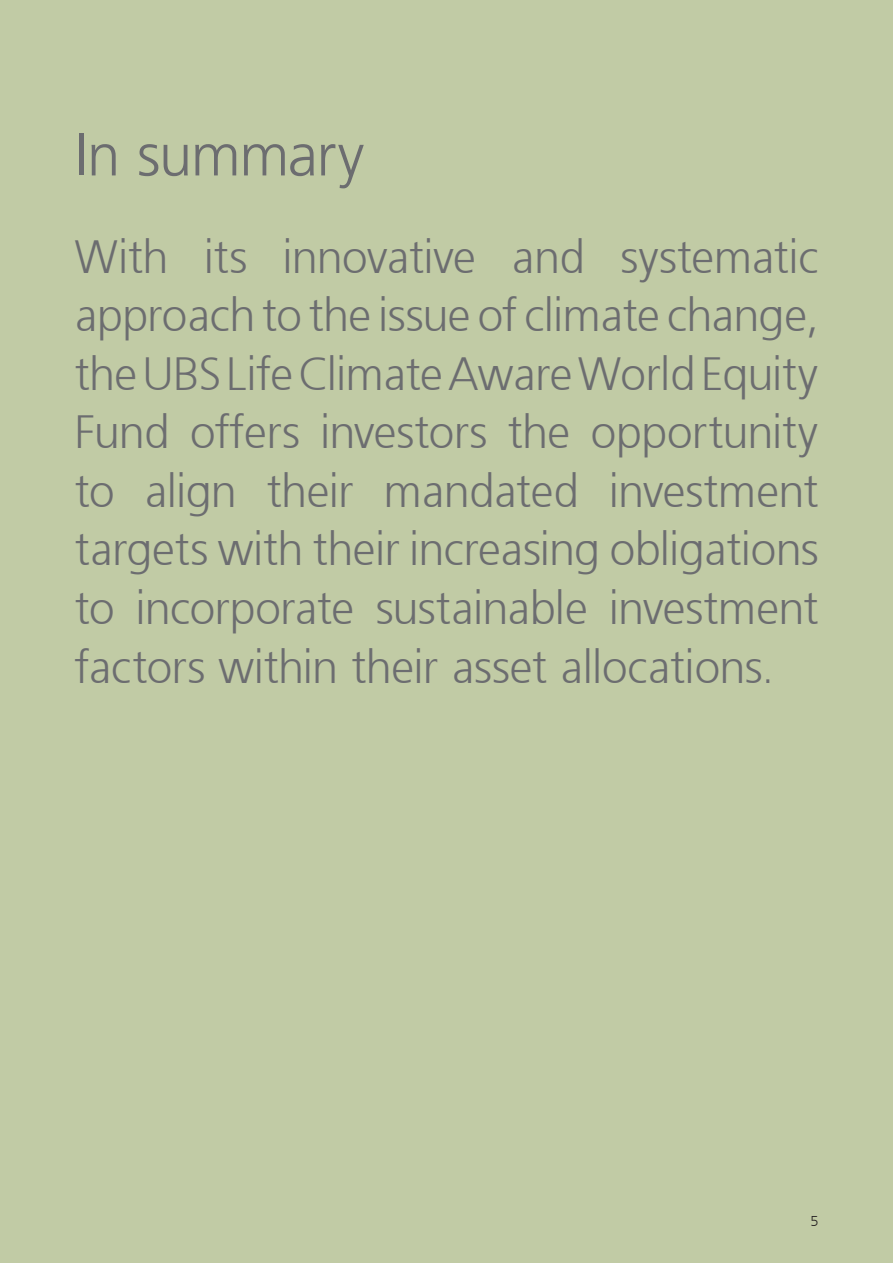
<style>
.page{position:relative;width:893px;height:1263px;background:#c1cba5}
.page>*{position:absolute;margin:0;border:0;box-sizing:border-box;transform-origin:0 0}
.Title_B__40_pt{font:300 60px "Frutiger 45";letter-spacing:-.025em;color:#6c6d70}
.Title_A__24_pt{font:300 46.5px/58.5px "Frutiger 45";letter-spacing:-.015em;color:#6c6d70;text-align:justify}
.Page_numbers__9_5_pt{font:300 14.25px "Frutiger 45";color:#231f20}
</style>
<div class="page">
<p class="Title_B__40_pt" style="left:74px;top:120px;width:291px">In summary</p>
<p class="Title_A__24_pt" style="left:74px;top:227px;width:746px">With its innovative and systematic approach to the issue of climate change, the UBS Life Climate Aware World Equity Fund offers investors the opportunity to align their mandated investment targets with their increasing obligations to incorporate sustainable investment factors within their asset allocations.</p>
<p class="Page_numbers__9_5_pt" style="left:811px;top:1213px;width:9px">5</p>
</div>
